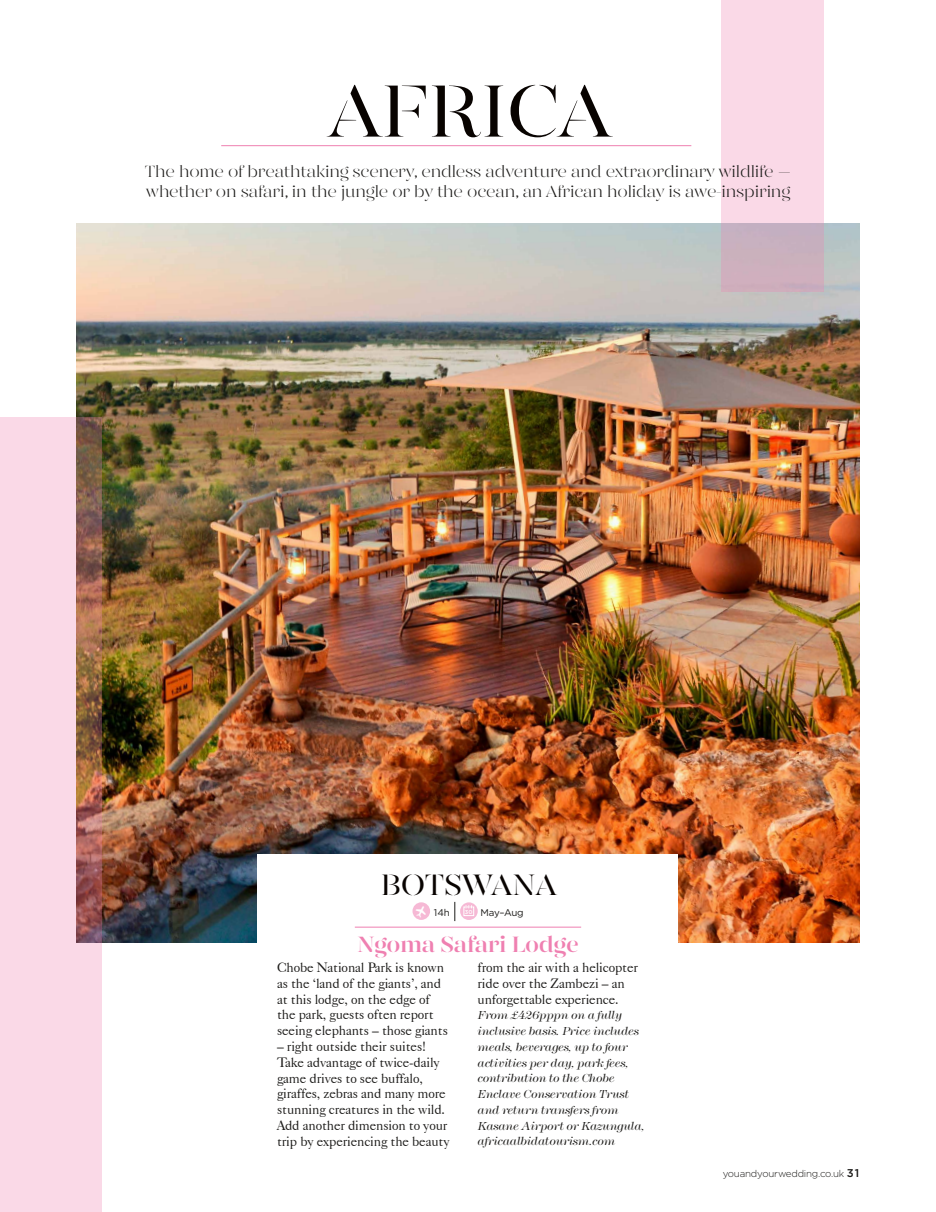
<style>
.page{position:relative;width:936px;height:1212px;background:#fff}
.page>*{position:absolute;margin:0;border:0;box-sizing:border-box;transform-origin:0 0}
.t1{font:75px "Gabriela Stencil";letter-spacing:-.01em;color:#080300}
.t2{font:30px "Gabriela Stencil";letter-spacing:-.015em;color:#080300}
.t3{font:700 22.5px "Gabriela Stencil";letter-spacing:-.02em;color:#ef80b1}
.t4{font:300 16.5px/19.8px "Gabriela Stencil";letter-spacing:-.01em;color:#1b1a18}
.t5{font:13.5px/15.8px "Caslon 540 BT";letter-spacing:-.01em;color:#1b1a18}
.t6{font:italic 300 12px/15.8px "Modern No 216 EF";letter-spacing:-.02em;color:#1b1a18}
.t7{font:300 9.75px "Gotham";letter-spacing:-.02em;color:#1b1a18}
.t8{font:9.75px "Gotham";letter-spacing:-.02em;color:#1b1a18}
.s1{font-weight:500;font-size:11.25px}
</style>
<div class="page">
<img style="left:77px;top:223px;width:782px;height:719px">
<div style="left:258px;top:855px;width:420px;height:308px;background:#fff"></div>
<hr style="left:221px;top:145px;width:470px;height:1px;background:#ef80b1">
<hr style="left:355px;top:927px;width:226px;height:1px;background:#ef80b1">
<svg style="left:412px;top:902px;width:18px;height:18px"></svg>
<svg style="left:460px;top:902px;width:17px;height:18px"></svg>
<div style="left:463px;top:906px;width:11px;height:10px;background:#f6b9d5;border:1px solid #fff"></div>
<svg style="left:465px;top:904px;width:7px;height:5px"></svg>
<svg style="left:454px;top:902px;width:1px;height:19px"></svg>
<svg style="left:0;top:418px;width:102px;height:794px;background:#e8c4cc"></svg>
<svg style="left:721px;top:0;width:102px;height:292px;background:#eecfdd"></svg>
<svg style="left:415px;top:905px;width:12px;height:13px"></svg>
<h1 class="t1" style="left:328px;top:66px;width:284px">AFRICA</h1>
<p class="t4" style="left:145px;top:162px;width:647px">The home of breathtaking scenery, endless adventure and extraordinary wildlife – whether on safari, in the jungle or by the ocean, an African holiday is awe-inspiring</p>
<h2 class="t2" style="left:380px;top:866px;width:178px">BOTSWANA</h2>
<p class="t8" style="left:434px;top:906px;width:17px">14h</p>
<p class="t8" style="left:465px;top:906px;width:60px"><sup>30</sup> May–Aug</p>
<h3 class="t3" style="left:357px;top:930px;width:223px">Ngoma Safari Lodge</h3>
<p class="t5" style="left:277px;top:959px;width:172px">Chobe National Park is known as the ‘land of the giants’, and at this lodge, on the edge of the park, guests often report seeing elephants – those giants</p>
<p class="t5" style="left:277px;top:1038px;width:174px">– right outside their suites!<br>Take advantage of twice-daily game drives to see buffalo, giraffes, zebras and many more stunning creatures in the wild.<br>Add another dimension to your trip by experiencing the beauty</p>
<p class="t5" style="left:477px;top:959px;width:162px">from the air with a helicopter ride over the Zambezi – an unforgettable experience.</p>
<p class="t6" style="left:477px;top:1008px;width:169px">From £426pppn on a fully inclusive basis. Price includes meals, beverages, up to four activities per day, park fees, contribution to the Chobe<br>Enclave Conservation Trust and return transfers from<br>Kasane Airport or Kazungula, africaalbidatourism.com</p>
<p class="t7" style="left:722px;top:1167px;width:138px">youandyourwedding.co.uk <span class="s1">31</span></p>
</div>
